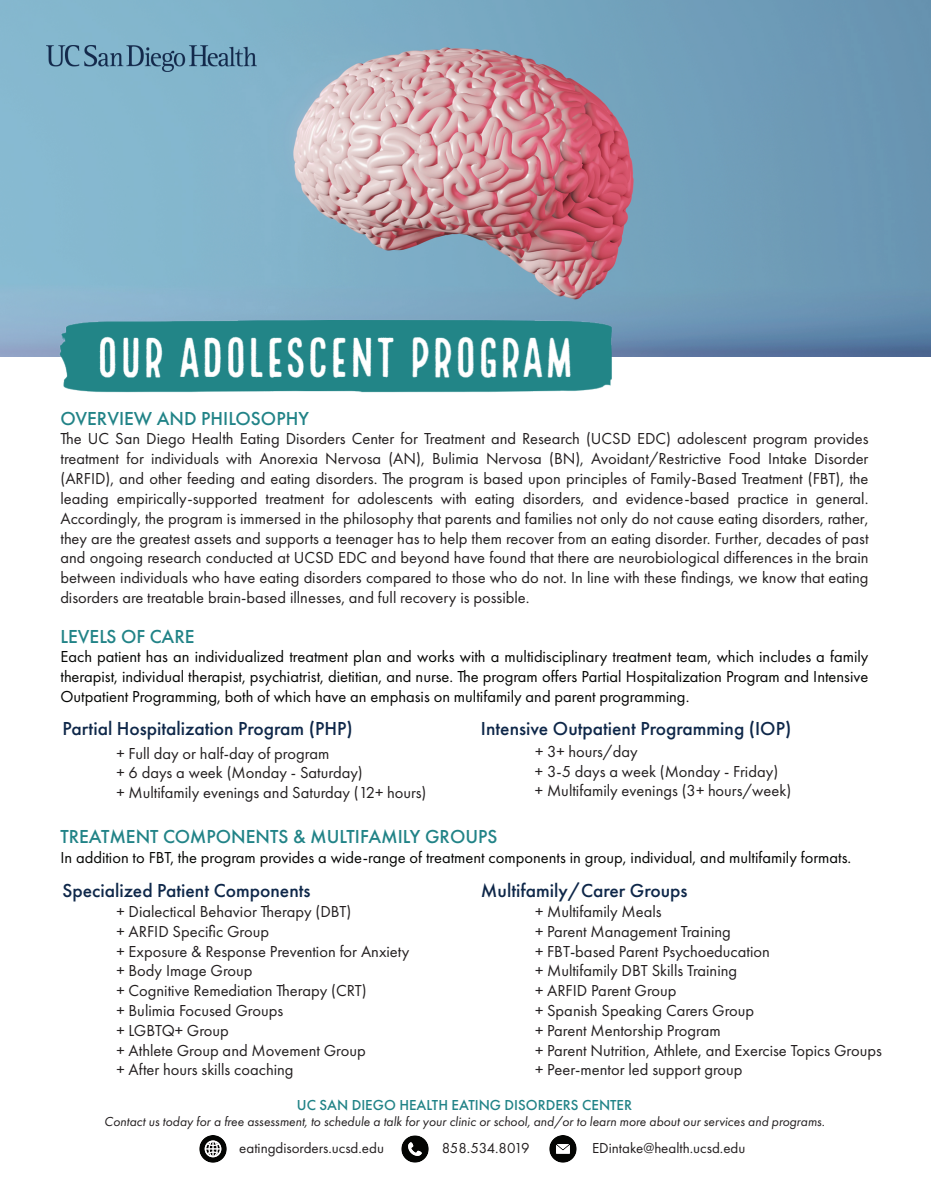
<style>
.page{position:relative;width:931px;height:1199px;background:#fff}
.page>*{position:absolute;margin:0;border:0;box-sizing:border-box;transform-origin:0 0}
.t1{font:500 19.5px "Futura PT";color:#0e2749}
.t2{font:500 19.5px "Futura PT";color:#218387}
.t3{font:16.5px/19.8px "Futura PT";color:#231f20}
.t4{font:16.5px/19.8px "Futura PT";color:#040503;text-align:justify}
.t5{font:15px "Futura PT";color:#231f20}
.t6{font:500 15px "Futura PT";color:#218387}
.t7{font:15px "Futura PT";letter-spacing:-.04em;color:#231f20}
.t8{font:italic 13.5px "Futura PT";color:#231f20}
</style>
<div class="page">
<img style="left:0;top:0;width:931px;height:357px">
<img style="left:402px;top:1135px;width:27px;height:27px">
<img style="left:550px;top:1135px;width:27px;height:27px">
<img style="left:199px;top:1135px;width:27px;height:27px">
<img style="left:47px;top:46px;width:210px;height:26px">
<img style="left:42px;top:314px;width:585px;height:79px">
<p class="t2" style="left:60px;top:406px;width:250px">OVERVIEW AND PHILOSOPHY</p>
<p class="t3" style="left:60px;top:429px;width:810px;text-align:justify">The UC San Diego Health Eating Disorders Center for Treatment and Research (UCSD EDC) adolescent program provides treatment for individuals with Anorexia Nervosa (AN), Bulimia Nervosa (BN), Avoidant/Restrictive Food Intake Disorder (ARFID), and other feeding and eating disorders. The program is based upon principles of Family-Based Treatment (FBT), the leading empirically-supported treatment for adolescents with eating disorders, and evidence-based practice in general.<br>Accordingly, the program is immersed in the philosophy that parents and families not only do not cause eating disorders, rather, they are the greatest assets and supports a teenager has to help them recover from an eating disorder. Further, decades of past and ongoing research conducted at UCSD EDC and beyond have found that there are neurobiological differences in the brain between individuals who have eating disorders compared to those who do not. In line with these findings, we know that eating disorders are treatable brain-based illnesses, and full recovery is possible.</p>
<p class="t2" style="left:60px;top:624px;width:136px">LEVELS OF CARE</p>
<p class="t4" style="left:60px;top:647px;width:809px">Each patient has an individualized treatment plan and works with a multidisciplinary treatment team, which includes a family therapist, individual therapist, psychiatrist, dietitian, and nurse. The program offers Partial Hospitalization Program and Intensive Outpatient Programming, both of which have an emphasis on multifamily and parent programming.</p>
<p class="t1" style="left:62px;top:717px;width:292px">Partial Hospitalization Program (PHP)</p>
<p class="t3" style="left:116px;top:743px;width:311px">+ Full day or half-day of program<br>+ 6 days a week (Monday - Saturday)<br>+ Multifamily evenings and Saturday (12+ hours)</p>
<p class="t1" style="left:481px;top:717px;width:312px">Intensive Outpatient Programming (IOP)</p>
<p class="t3" style="left:535px;top:741px;width:258px">+ 3+ hours/day<br>+ 3-5 days a week (Monday - Friday)<br>+ Multifamily evenings (3+ hours/week)</p>
<p class="t2" style="left:60px;top:825px;width:439px">TREATMENT COMPONENTS &amp; MULTIFAMILY GROUPS</p>
<p class="t4" style="left:60px;top:847px;width:792px">In addition to FBT, the program provides a wide-range of treatment components in group, individual, and multifamily formats.</p>
<p class="t1" style="left:62px;top:879px;width:250px">Specialized Patient Components</p>
<p class="t3" style="left:116px;top:901px;width:295px">+ Dialectical Behavior Therapy (DBT)<br>+ ARFID Specific Group<br>+ Exposure &amp; Response Prevention for Anxiety + Body Image Group<br>+ Cognitive Remediation Therapy (CRT)<br>+ Bulimia Focused Groups<br>+ LGBTQ+ Group<br>+ Athlete Group and Movement Group<br>+ After hours skills coaching</p>
<p class="t1" style="left:481px;top:879px;width:208px">Multifamily/Carer Groups</p>
<p class="t3" style="left:535px;top:901px;width:348px">+ Multifamily Meals<br>+ Parent Management Training<br>+ FBT-based Parent Psychoeducation<br>+ Multifamily DBT Skills Training<br>+ ARFID Parent Group<br>+ Spanish Speaking Carers Group<br>+ Parent Mentorship Program<br>+ Parent Nutrition, Athlete, and Exercise Topics Groups + Peer-mentor led support group</p>
<p class="t6" style="left:297px;top:1096px;width:337px">UC SAN DIEGO HEALTH EATING DISORDERS CENTER</p>
<p class="t8" style="left:104px;top:1114px;width:722px">Contact us today for a free assessment, to schedule a talk for your clinic or school, and/or to learn more about our services and programs.</p>
<p class="t5" style="left:239px;top:1139px;width:146px">eatingdisorders.ucsd.edu</p>
<p class="t7" style="left:442px;top:1139px;width:89px">858.534.8019</p>
<p class="t5" style="left:592px;top:1139px;width:155px">EDintake@health.ucsd.edu</p>
</div>
